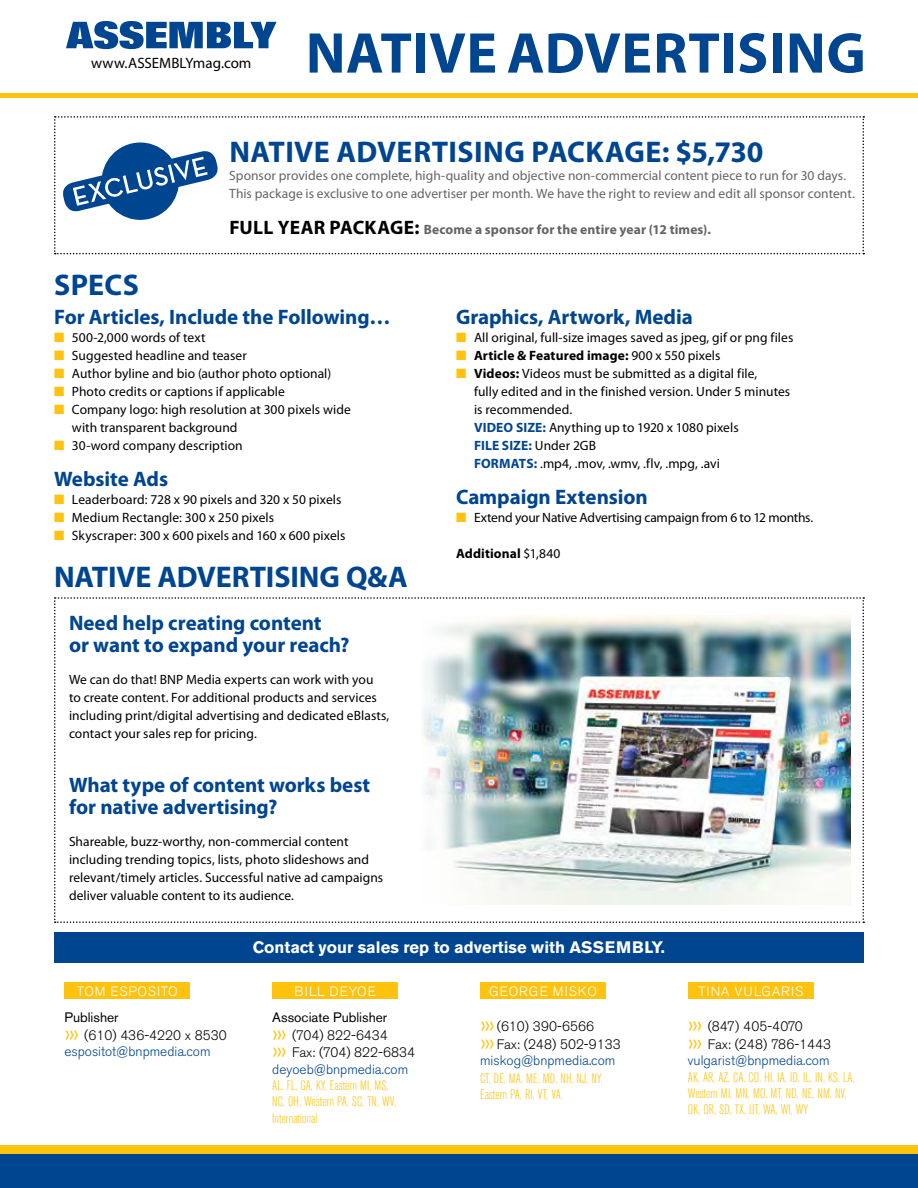
<style>
.page{position:relative;width:918px;height:1188px;background:#fff}
.page>*{position:absolute;margin:0;border:0;box-sizing:border-box;transform-origin:0 0}
.t1{font:700 58.05px "Myriad Pro";letter-spacing:.01em;color:#004590}
.t2{font:700 30px "Myriad Pro";color:#004590}
.t3{font:700 21px/22.5px "Myriad Pro";letter-spacing:-.005em;color:#004590}
.t4{font:700 16.5px "Akzidenz Grotesk BE";color:#fff}
.t5{font:15px "Myriad Pro";color:#000}
.t6{font:300 condensed 13.65px/16.4px "Akzidenz Grotesk BE";color:#ffc20e}
.t7{font:300 13.65px/17.4px "Akzidenz Grotesk BE";color:#000}
.t8{font:300 13.65px "Akzidenz Grotesk BE";color:#004590}
.t9{font:13.65px "Akzidenz Grotesk BE";color:#000}
.t10{font:13.5px/18px "Myriad Pro";letter-spacing:.005em;color:#000}
.t11{font:13.5px/18px "Myriad Pro";letter-spacing:.005em;color:#636466}
.t12{font:700 13.5px "Myriad Pro";letter-spacing:.01em;color:#636466}
.t13{font:700 13.5px "Myriad Pro";letter-spacing:.01em;color:#000}
.t14{font:13.5px "Myriad Pro";letter-spacing:-.02em;color:#000}
.t15{font:300 13.5px "Akzidenz Grotesk BE";letter-spacing:.05em;color:#fff}
.t16{font:300 13.5px "Akzidenz Grotesk BE";letter-spacing:.07em;color:#fff}
.s1{font-size:19.5px;color:#000}
.s2{color:#ffc20e}
.s3{font-weight:400}
.s4{font-weight:700}
.s5{font-weight:700;color:#004590}
</style>
<div class="page">
<div style="left:0;top:1145px;width:918px;height:43px;background:#ffc20e"></div>
<div style="left:0;top:1154px;width:918px;height:34px;background:#004590"></div>
<svg style="left:54px;top:597px;width:810px;height:326px"></svg>
<div style="left:0;top:93px;width:918px;height:5px;background:#ffc20e"></div>
<svg style="left:54px;top:116px;width:810px;height:138px"></svg>
<img style="left:418px;top:615px;width:432px;height:290px">
<svg style="left:66px;top:21px;width:211px;height:28px"></svg>
<div style="left:54px;top:933px;width:810px;height:30px;background:#004590"></div>
<div style="left:272px;top:983px;width:126px;height:16px;background:#ffc20e"></div>
<div style="left:64px;top:983px;width:126px;height:16px;background:#ffc20e"></div>
<div style="left:688px;top:983px;width:126px;height:16px;background:#ffc20e"></div>
<div style="left:480px;top:983px;width:126px;height:16px;background:#ffc20e"></div>
<p class="t5" style="left:91px;top:54px;width:162px">www.ASSEMBLYmag.com</p>
<h1 class="t1" style="left:306px;top:15px;width:561px">NATIVE ADVERTISING</h1>
<h2 class="t2" style="left:54px;top:265px;width:86px">SPECS</h2>
<h2 class="t2" style="left:229px;top:132px;width:536px">NATIVE ADVERTISING PACKAGE: $5,730</h2>
<p class="t11" style="left:229px;top:166px;width:627px">Sponsor provides one complete, high-quality and objective non-commercial content piece to run for 30 days.<br>This package is exclusive to one advertiser per month. We have the right to review and edit all sponsor content.</p>
<p class="t12" style="left:229px;top:221px;width:483px"><span class="s1">FULL YEAR PACKAGE:</span> Become a sponsor for the entire year (12 times).</p>
<h3 class="t3" style="left:54px;top:305px;width:338px">For Articles, Include the Following…</h3>
<p class="t10" style="left:54px;top:328px;width:153px"><span class="s2">■</span> 500-2,000 words of text</p>
<p class="t10" style="left:54px;top:346px;width:194px"><span class="s2">■</span> Suggested headline and teaser</p>
<p class="t10" style="left:54px;top:364px;width:279px"><span class="s2">■</span> Author byline and bio (author photo optional)</p>
<p class="t10" style="left:54px;top:382px;width:233px"><span class="s2">■</span> Photo credits or captions if applicable</p>
<p class="t10" style="left:72px;top:400px;width:280px;text-indent:-18px"><span class="s2">■</span> Company logo: high resolution at 300 pixels wide with transparent background</p>
<p class="t10" style="left:54px;top:436px;width:190px"><span class="s2">■</span> 30-word company description</p>
<h3 class="t3" style="left:54px;top:467px;width:116px">Website Ads</h3>
<p class="t10" style="left:54px;top:490px;width:289px"><span class="s2">■</span> Leaderboard: 728 x 90 pixels and 320 x 50 pixels</p>
<p class="t10" style="left:54px;top:508px;width:222px"><span class="s2">■</span> Medium Rectangle: 300 x 250 pixels</p>
<p class="t10" style="left:54px;top:526px;width:293px"><span class="s2">■</span> Skyscraper: 300 x 600 pixels and 160 x 600 pixels</p>
<h2 class="t2" style="left:54px;top:557px;width:355px">NATIVE ADVERTISING Q&amp;A</h2>
<h3 class="t3" style="left:69px;top:611px;width:282px">Need help creating content<br>or want to expand your reach?</h3>
<p class="t10" style="left:69px;top:670px;width:322px">We can do that! BNP Media experts can work with you<br>to create content. For additional products and services including print/digital advertising and dedicated eBlasts, contact your sales rep for pricing.</p>
<h3 class="t3" style="left:69px;top:773px;width:303px">What type of content works best for native advertising?</h3>
<p class="t10" style="left:69px;top:832px;width:316px">Shareable, buzz-worthy, non-commercial content including trending topics, lists, photo slideshows and relevant/timely articles. Successful native ad campaigns deliver valuable content to its audience.</p>
<h3 class="t3" style="left:456px;top:305px;width:238px">Graphics, Artwork, Media</h3>
<p class="t10" style="left:456px;top:328px;width:339px"><span class="s2">■</span> All original, full-size images saved as jpeg, gif or png files</p>
<p class="t13" style="left:456px;top:347px;width:266px"><span class="s2">■</span> Article &amp; Featured image: <span class="s3">900 x 550 pixels</span></p>
<p class="t10" style="left:474px;top:364px;width:318px;text-indent:-18px"><span class="s2">■</span> <span class="s4">Videos:</span> Videos must be submitted as a digital file,<br>fully edited and in the finished version. Under 5 minutes is recommended.<br><span class="s5">VIDEO SIZE:</span> Anything up to 1920 x 1080 pixels<br><span class="s5">FILE SIZE:</span> Under 2GB<br><span class="s5">FORMATS:</span> .mp4, .mov, .wmv, .flv, .mpg, .avi</p>
<h3 class="t3" style="left:456px;top:485px;width:193px">Campaign Extension</h3>
<p class="t14" style="left:456px;top:509px;width:359px"><span class="s2">■</span> Extend your Native Advertising campaign from 6 to 12 months.</p>
<p class="t13" style="left:456px;top:545px;width:106px">Additional <span class="s3">$1,840</span></p>
<p class="t15" style="left:77px;top:984px;width:102px">TOM ESPOSITO</p>
<p class="t9" style="left:64px;top:1009px;width:56px">Publisher</p>
<p class="t7" style="left:84px;top:1027px;width:144px">(610) 436-4220 x 8530</p>
<p class="t8" style="left:64px;top:1044px;width:148px">espositot@bnpmedia.com</p>
<p class="t4" style="left:253px;top:938px;width:414px">Contact your sales rep to advertise with ASSEMBLY.</p>
<p class="t16" style="left:294px;top:984px;width:83px">BILL DEYOE</p>
<p class="t9" style="left:272px;top:1009px;width:116px">Associate Publisher</p>
<p class="t7" style="left:292px;top:1027px;width:125px">(704) 822-6434<br>Fax: (704) 822-6834</p>
<p class="t8" style="left:272px;top:1061px;width:137px">deyoeb@bnpmedia.com</p>
<p class="t6" style="left:272px;top:1078px;width:125px">AL, FL, GA, KY, Eastern MI, MS,<br>NC, OH, Western PA, SC, TN, WV,<br>International</p>
<p class="t16" style="left:489px;top:984px;width:109px">GEORGE MISKO</p>
<p class="t7" style="left:497px;top:1018px;width:125px">(610) 390-6566<br>Fax: (248) 502-9133</p>
<p class="t8" style="left:480px;top:1053px;width:137px">miskog@bnpmedia.com</p>
<p class="t6" style="left:480px;top:1071px;width:124px">CT, DE, MA, ME, MD, NH, NJ, NY,<br>Eastern PA, RI, VT, VA</p>
<p class="t15" style="left:698px;top:984px;width:106px">TINA VULGARIS</p>
<p class="t7" style="left:708px;top:1018px;width:125px">(847) 405-4070<br>Fax: (248) 786-1443</p>
<p class="t8" style="left:688px;top:1053px;width:143px">vulgarist@bnpmedia.com</p>
<p class="t6" style="left:688px;top:1069px;width:168px">AK, AR, AZ, CA, CO, HI, IA, ID, IL, IN, KS, LA,<br>Western MI, MN, MO, MT, ND, NE, NM, NV,<br>OK, OR, SD, TX, UT, WA, WI, WY</p>
</div>
